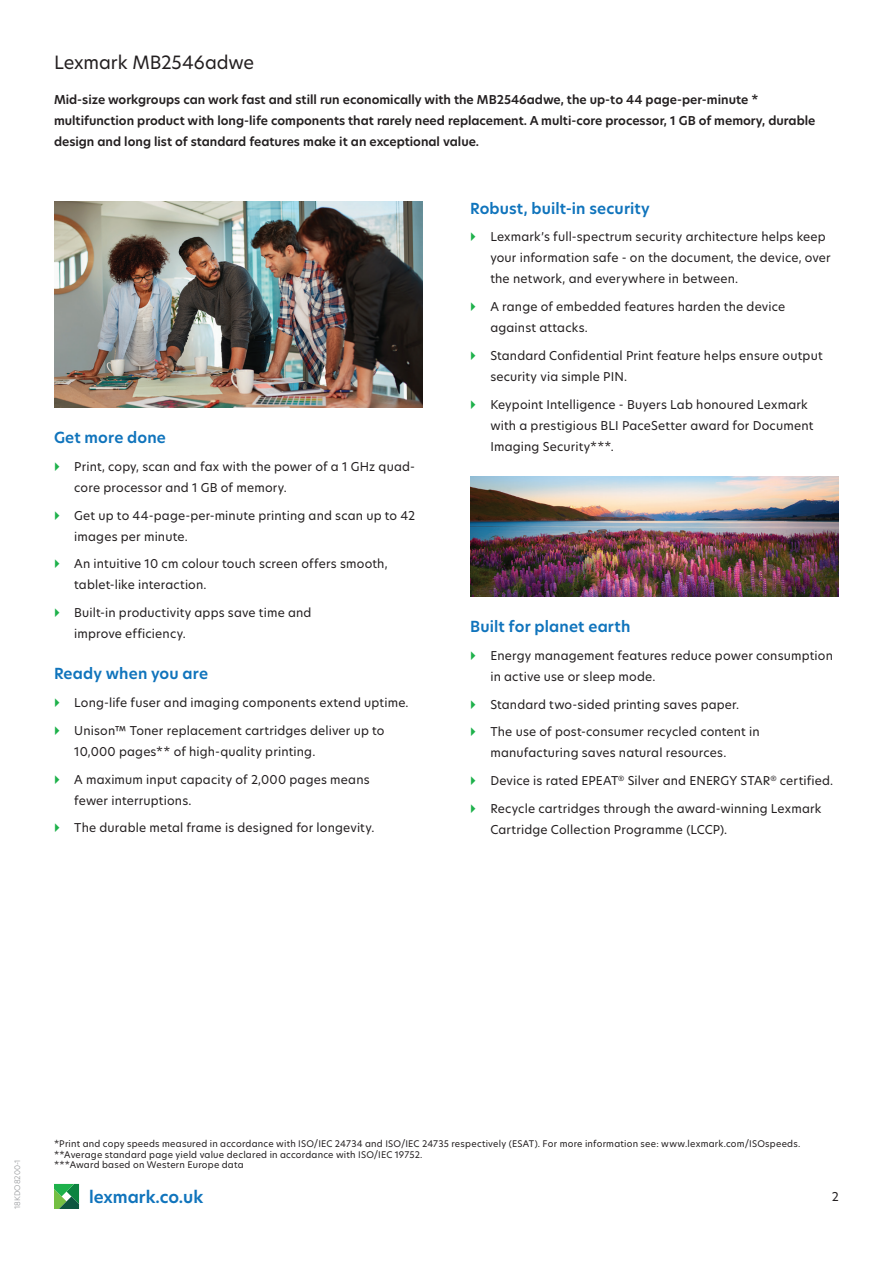
<style>
.page{position:relative;width:893px;height:1263px;background:#fff}
.page>*{position:absolute;margin:0;border:0;box-sizing:border-box;transform-origin:0 0}
.Title_-_secondary_he{font:18px "TP Hero";letter-spacing:-.005em;color:#231f20}
.URL{font:600 16.5px "TP Hero";color:#1074bc}
.Body_header_-_level{font:600 15px "TP Hero";letter-spacing:.01em;color:#1074bc}
.t1{font:12px/21px "TP Hero";letter-spacing:.015em;color:#231f20}
.Introduction_paragra{font:600 12px/21px "TP Hero";color:#231f20}
.Footnotes{font:9px "TP Hero";letter-spacing:.025em;color:#231f20}
.t2{font:300 7.5px "TP Hero";color:#939598}
</style>
<div class="page">
<svg style="left:54px;top:1184px;width:25px;height:25px"></svg>
<img style="left:54px;top:201px;width:369px;height:207px">
<img style="left:470px;top:477px;width:369px;height:120px">
<p class="Title_-_secondary_he" style="left:54px;top:50px;width:202px">Lexmark MB2546adwe</p>
<p class="Introduction_paragra" style="left:54px;top:89px;width:763px">Mid-size workgroups can work fast and still run economically with the MB2546adwe, the up-to 44 page-per-minute * multifunction product with long-life components that rarely need replacement. A multi-core processor, 1 GB of memory, durable design and long list of standard features make it an exceptional value.</p>
<p class="Body_header_-_level" style="left:54px;top:427px;width:113px">Get more done</p>
<p class="t1" style="left:74px;top:456px;width:342px">Print, copy, scan and fax with the power of a 1 GHz quad&shy;core processor and 1 GB of memory.</p>
<p class="t1" style="left:74px;top:504px;width:342px">Get up to 44-page-per-minute printing and scan up to 42 images per minute.</p>
<p class="t1" style="left:74px;top:553px;width:315px">An intuitive 10 cm colour touch screen offers smooth, tablet-like interaction.</p>
<p class="t1" style="left:74px;top:602px;width:239px">Built-in productivity apps save time and improve efficiency.</p>
<p class="Body_header_-_level" style="left:54px;top:663px;width:156px">Ready when you are</p>
<p class="t1" style="left:74px;top:692px;width:336px">Long-life fuser and imaging components extend uptime.</p>
<p class="t1" style="left:74px;top:720px;width:312px">Unison™ Toner replacement cartridges deliver up to<br>10,000 pages** of high-quality printing.</p>
<p class="t1" style="left:74px;top:768px;width:297px">A maximum input capacity of 2,000 pages means fewer interruptions.</p>
<p class="t1" style="left:74px;top:817px;width:302px">The durable metal frame is designed for longevity.</p>
<p class="Body_header_-_level" style="left:470px;top:198px;width:181px">Robust, built-in security</p>
<p class="t1" style="left:490px;top:226px;width:342px">Lexmark’s full-spectrum security architecture helps keep your information safe - on the document, the device, over the network, and everywhere in between.</p>
<p class="t1" style="left:490px;top:296px;width:296px">A range of embedded features harden the device against attacks.</p>
<p class="t1" style="left:490px;top:345px;width:334px">Standard Confidential Print feature helps ensure output security via simple PIN.</p>
<p class="t1" style="left:490px;top:393px;width:324px">Keypoint Intelligence - Buyers Lab honoured Lexmark with a prestigious BLI PaceSetter award for Document<br>Imaging Security***.</p>
<p class="Body_header_-_level" style="left:470px;top:616px;width:162px">Built for planet earth</p>
<p class="t1" style="left:490px;top:645px;width:344px">Energy management features reduce power consumption in active use or sleep mode.</p>
<p class="t1" style="left:490px;top:693px;width:250px">Standard two-sided printing saves paper.</p>
<p class="t1" style="left:490px;top:721px;width:271px">The use of post-consumer recycled content in manufacturing saves natural resources.</p>
<p class="t1" style="left:490px;top:770px;width:344px">Device is rated EPEAT<sup>®</sup> Silver and ENERGY STAR<sup>®</sup> certified.</p>
<p class="t1" style="left:490px;top:798px;width:332px">Recycle cartridges through the award-winning Lexmark<br>Cartridge Collection Programme (LCCP).</p>
<p class="t2" style="left:12px;top:1209px;width:51px;rotate:-90deg">18KDO8200-1</p>
<p class="Footnotes" style="left:54px;top:1138px;width:748px">*Print and copy speeds measured in accordance with ISO/IEC 24734 and ISO/IEC 24735 respectively (ESAT). For more information see: www.lexmark.com/ISOspeeds.</p>
<p class="Footnotes" style="left:54px;top:1148px;width:370px">**Average standard page yield value declared in accordance with ISO/IEC 19752.</p>
<p class="Footnotes" style="left:54px;top:1159px;width:191px">***Award based on Western Europe data</p>
<p class="URL" style="left:89px;top:1186px;width:116px">lexmark.co.uk</p>
<p class="t1" style="left:832px;top:1186px;width:9px">2</p>
</div>
